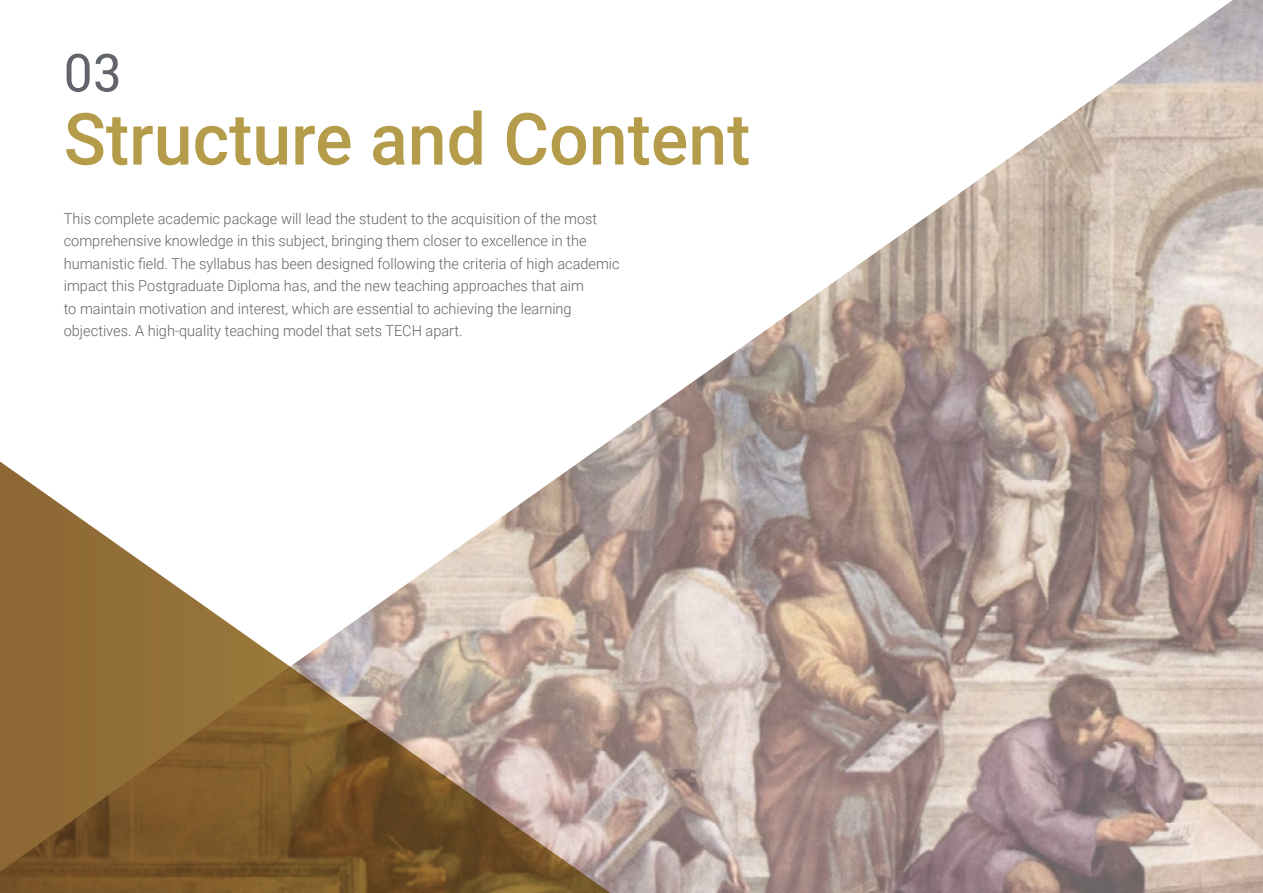
<style>
.page{position:relative;width:1263px;height:893px;background:#fff}
.page>*{position:absolute;margin:0;border:0;box-sizing:border-box;transform-origin:0 0}
.t1{font:500 72px "Roboto";color:#b49c4b}
.t2{font:52.5px "Roboto";color:#61646a}
.t3{font:300 15px/22.5px "Roboto";color:#61646a}
</style>
<div class="page">
<img style="left:602px;top:0;width:661px;height:893px">
<svg style="left:0;top:446px;width:640px;height:447px"></svg>
<h2 class="t2" style="left:64px;top:36px;width:59px">03</h2>
<h1 class="t1" style="left:64px;top:89px;width:688px">Structure and Content</h1>
<p class="t3" style="left:64px;top:207px;width:557px">This complete academic package will lead the student to the acquisition of the most comprehensive knowledge in this subject, bringing them closer to excellence in the humanistic field. The syllabus has been designed following the criteria of high academic impact this Postgraduate Diploma has, and the new teaching approaches that aim<br>to maintain motivation and interest, which are essential to achieving the learning objectives. A high-quality teaching model that sets TECH apart.</p>
</div>
